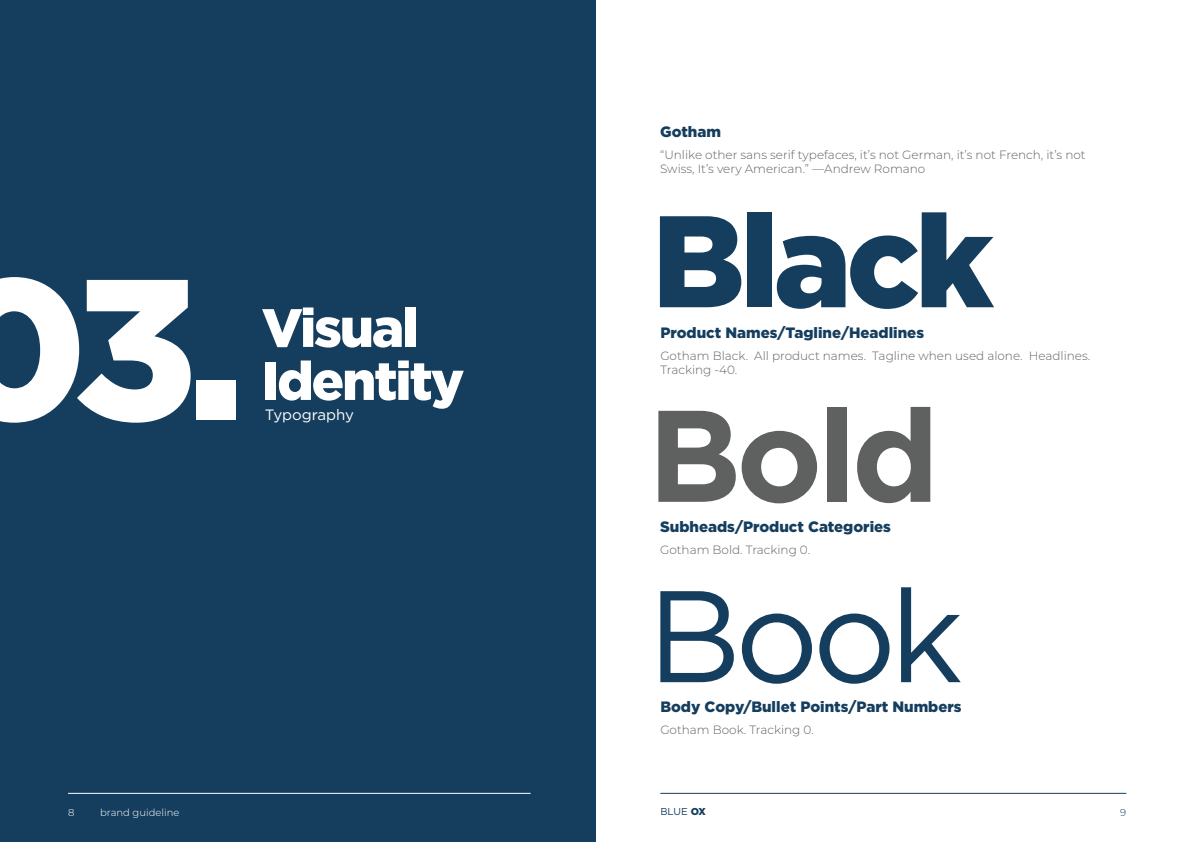
<style>
.page{position:relative;width:1191px;height:842px;background:#fff}
.page>*{position:absolute;margin:0;border:0;box-sizing:border-box;transform-origin:0 0}
.Big_TItle{font:900 200px "Gotham";color:#fff}
.Big_TItle_3_Bold{font:900 130px "Gotham";letter-spacing:-.04em;color:#153e5e}
.Big_TItle_3_Reg{font:700 130px "Gotham";color:#5f6160}
.Big_TItle_3_Light{font:130px "Gotham";color:#153e5e}
.TITLE_5{font:900 54px/53px "Gotham";letter-spacing:-.04em;color:#fff}
.TITLE_2_Left_Light{font:900 15px "Gotham";color:#153e5e}
.TITLE_2_Left{font:15px "Gotham";color:#fff}
.TITLE_2_Left_Light-2{font:300 12px/14.4px "Montserrat";color:#5f6160}
.t1{font:300 10px "Montserrat";color:#fff}
.t2{font:10px "Gotham";color:#153e5e}
.t3{font:300 10px "Montserrat";color:#153e5e}
.s1{font-weight:900}
</style>
<div class="page">
<div style="left:0;top:0;width:595px;height:842px;background:#153e5e"></div>
<hr style="left:660px;top:793px;width:466px;height:1px;background:#153e5e">
<hr style="left:68px;top:793px;width:462px;height:1px;background:#fff">
<p class="Big_TItle" style="left:-59px;top:211px;width:304px">03.</p>
<p class="TITLE_5" style="left:262px;top:301px;width:204px">Visual<br>Identity</p>
<p class="TITLE_2_Left" style="left:265px;top:405px;width:91px">Typography</p>
<p class="TITLE_2_Left_Light" style="left:660px;top:121px;width:62px">Gotham</p>
<p class="TITLE_2_Left_Light-2" style="left:660px;top:147px;width:427px">“Unlike other sans serif typefaces, it’s not German, it’s not French, it’s not<br>Swiss, It’s very American.” —Andrew Romano</p>
<p class="Big_TItle_3_Bold" style="left:652px;top:172px;width:343px">Black</p>
<p class="TITLE_2_Left_Light" style="left:660px;top:322px;width:265px">Product Names/Tagline/Headlines</p>
<p class="TITLE_2_Left_Light-2" style="left:660px;top:348px;width:431px">Gotham Black. All product names. Tagline when used alone. Headlines.<br>Tracking -40.</p>
<p class="Big_TItle_3_Reg" style="left:647px;top:370px;width:293px">Bold</p>
<p class="TITLE_2_Left_Light" style="left:660px;top:516px;width:232px">Subheads/Product Categories</p>
<p class="TITLE_2_Left_Light-2" style="left:660px;top:542px;width:151px">Gotham Bold. Tracking 0.</p>
<p class="Big_TItle_3_Light" style="left:647px;top:553px;width:318px">Book</p>
<p class="TITLE_2_Left_Light" style="left:660px;top:696px;width:303px">Body Copy/Bullet Points/Part Numbers</p>
<p class="TITLE_2_Left_Light-2" style="left:660px;top:722px;width:155px">Gotham Book. Tracking 0.</p>
<p class="t1" style="left:68px;top:805px;width:8px">8</p>
<p class="t1" style="left:100px;top:805px;width:81px">brand guideline</p>
<p class="t2" style="left:660px;top:805px;width:47px">BLUE <span class="s1">OX</span></p>
<p class="t3" style="left:1120px;top:805px;width:8px">9</p>
</div>
